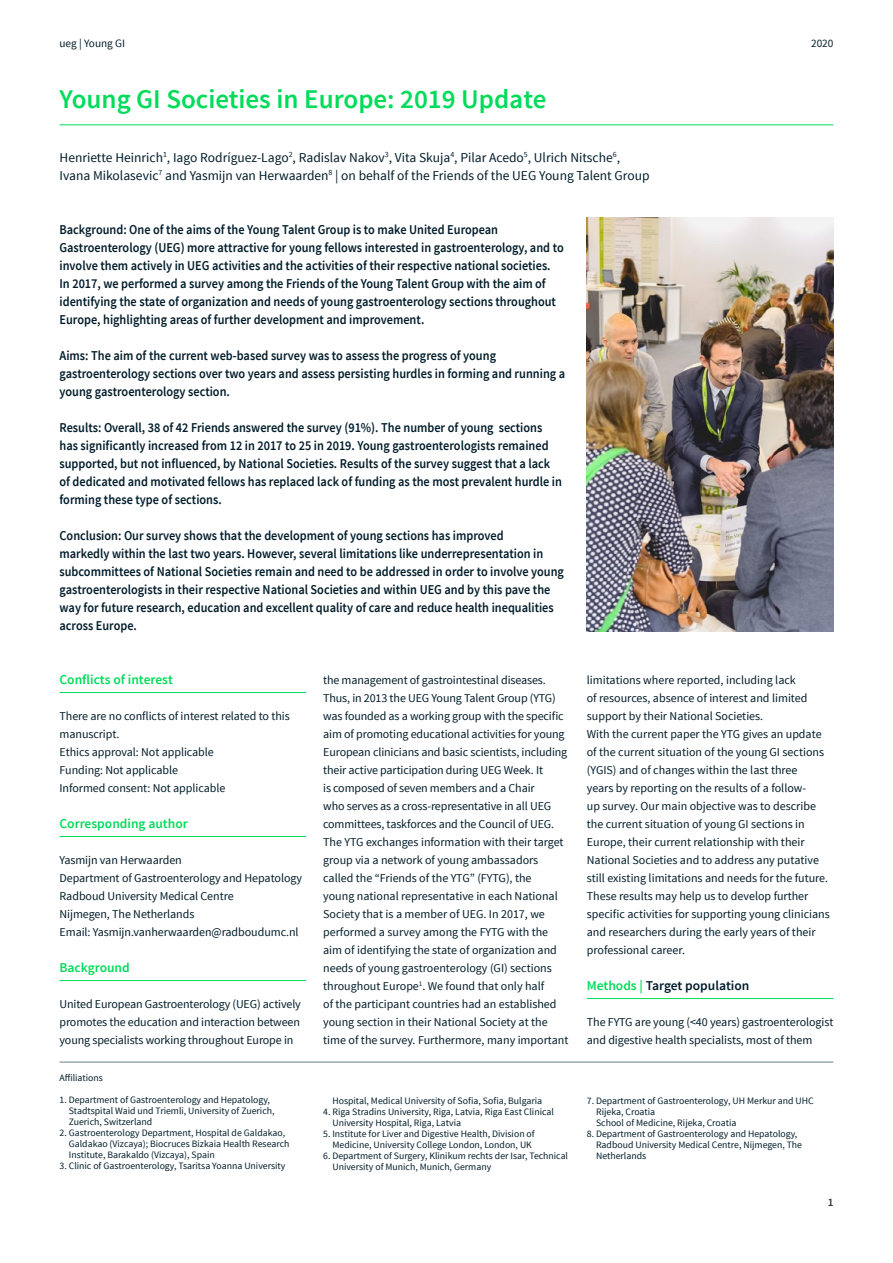
<style>
.page{position:relative;width:893px;height:1263px;background:#fff}
.page>*{position:absolute;margin:0;border:0;box-sizing:border-box;transform-origin:0 0}
.t1{font:600 27px "Source Sans Pro";color:#00dc5a}
.t2{font:600 13.5px/18px "Source Sans Pro";color:#001c2a;scale:.91 1}
.t3{font:13.5px/18px "Source Sans Pro";color:#001c2a}
.t4{font:600 13.5px "Source Sans Pro";color:#00dc5a}
.t5{font:600 13.5px "Source Sans Pro";color:#001c2a}
.t6{font:12px/18px "Source Sans Pro";letter-spacing:-.005em;color:#001c2a}
.t7{font:11.25px "Source Sans Pro";color:#001c2a}
.t8{font:600 11.25px "Source Sans Pro";color:#303335}
.t9{font:9.75px/10.9px "Source Sans Pro";color:#001c2a}
.s1{color:#00dc5a}
</style>
<div class="page">
<hr style="left:60px;top:692px;width:246px;height:1px;background:#00dc5a">
<hr style="left:60px;top:836px;width:246px;height:1px;background:#00dc5a">
<hr style="left:60px;top:980px;width:246px;height:1px;background:#00dc5a">
<hr style="left:60px;top:124px;width:773px;height:1px;background:#00dc5a">
<hr style="left:60px;top:1062px;width:773px;height:1px;background:#647f8f">
<hr style="left:587px;top:998px;width:246px;height:1px;background:#00dc5a">
<img style="left:587px;top:217px;width:246px;height:414px">
<p class="t7" style="left:60px;top:36px;width:67px">ueg | Young GI</p>
<p class="t7" style="left:811px;top:36px;width:24px">2020</p>
<h1 class="t1" style="left:60px;top:82px;width:489px">Young GI Societies in Europe: 2019 Update</h1>
<p class="t3" style="left:60px;top:149px;width:592px">Henriette Heinrich<sup>1</sup>, Iago Rodríguez-Lago<sup>2</sup>, Radislav Nakov<sup>3</sup>, Vita Skuja<sup>4</sup>, Pilar Acedo<sup>5</sup>, Ulrich Nitsche<sup>6</sup>,<br>Ivana Mikolasevic<sup>7</sup> and Yasmijn van Herwaarden<sup>8</sup> | on behalf of the Friends of the UEG Young Talent Group</p>
<p class="t2" style="left:60px;top:221px;width:556px">Background: One of the aims of the Young Talent Group is to make United European Gastroenterology (UEG) more attractive for young fellows interested in gastroenterology, and to involve them actively in UEG activities and the activities of their respective national societies.<br>In 2017, we performed a survey among the Friends of the Young Talent Group with the aim of identifying the state of organization and needs of young gastroenterology sections throughout Europe, highlighting areas of further development and improvement.</p>
<p class="t2" style="left:60px;top:347px;width:557px">Aims: The aim of the current web-based survey was to assess the progress of young gastroenterology sections over two years and assess persisting hurdles in forming and running a young gastroenterology section.</p>
<p class="t2" style="left:60px;top:419px;width:554px">Results: Overall, 38 of 42 Friends answered the survey (91%). The number of young sections has significantly increased from 12 in 2017 to 25 in 2019. Young gastroenterologists remained supported, but not influenced, by National Societies. Results of the survey suggest that a lack of dedicated and motivated fellows has replaced lack of funding as the most prevalent hurdle in forming these type of sections.</p>
<p class="t2" style="left:60px;top:527px;width:556px">Conclusion: Our survey shows that the development of young sections has improved<br>markedly within the last two years. However, several limitations like underrepresentation in subcommittees of National Societies remain and need to be addressed in order to involve young gastroenterologists in their respective National Societies and within UEG and by this pave the way for future research, education and excellent quality of care and reduce health inequalities across Europe.</p>
<p class="t4" style="left:60px;top:671px;width:115px">Conflicts of interest</p>
<p class="t6" style="left:60px;top:707px;width:232px">There are no conflicts of interest related to this manuscript.<br>Ethics approval: Not applicable<br>Funding: Not applicable<br>Informed consent: Not applicable</p>
<p class="t4" style="left:60px;top:815px;width:130px">Corresponding author</p>
<p class="t6" style="left:60px;top:851px;width:244px">Yasmijn van Herwaarden<br>Department of Gastroenterology and Hepatology Radboud University Medical Centre<br>Nijmegen, The Netherlands<br>Email: Yasmijn.vanherwaarden@radboudumc.nl</p>
<p class="t4" style="left:60px;top:959px;width:72px">Background</p>
<p class="t6" style="left:60px;top:995px;width:243px;text-align:justify">United European Gastroenterology (UEG) actively promotes the education and interaction between young specialists working throughout Europe in</p>
<p class="t9" style="left:60px;top:1073px;width:45px">Affiliations</p>
<p class="t9" style="left:69px;top:1095px;width:207px;text-indent:-9px">1. Department of Gastroenterology and Hepatology,<br>Stadtspital Waid und Triemli, University of Zuerich,<br>Zuerich, Switzerland</p>
<p class="t9" style="left:69px;top:1128px;width:222px;text-indent:-9px">2. Gastroenterology Department, Hospital de Galdakao,<br>Galdakao (Vizcaya); Biocruces Bizkaia Health Research<br>Institute, Barakaldo (Vizcaya), Spain</p>
<p class="t9" style="left:60px;top:1161px;width:227px">3. Clinic of Gastroenterology, Tsaritsa Yoanna University</p>
<p class="t6" style="left:323px;top:671px;width:247px">the management of gastrointestinal diseases.<br>Thus, in 2013 the UEG Young Talent Group (YTG) was founded as a working group with the specific aim of promoting educational activities for young European clinicians and basic scientists, including their active participation during UEG Week. It<br>is composed of seven members and a Chair<br>who serves as a cross-representative in all UEG committees, taskforces and the Council of UEG.<br>The YTG exchanges information with their target group via a network of young ambassadors called the “Friends of the YTG” (FYTG), the<br>young national representative in each National Society that is a member of UEG. In 2017, we performed a survey among the FYTG with the aim of identifying the state of organization and needs of young gastroenterology (GI) sections throughout Europe<sup>1</sup>. We found that only half<br>of the participant countries had an established young section in their National Society at the time of the survey. Furthermore, many important</p>
<p class="t6" style="left:587px;top:671px;width:245px">limitations where reported, including lack<br>of resources, absence of interest and limited support by their National Societies.<br>With the current paper the YTG gives an update of the current situation of the young GI sections (YGIS) and of changes within the last three<br>years by reporting on the results of a follow-<br>up survey. Our main objective was to describe the current situation of young GI sections in Europe, their current relationship with their National Societies and to address any putative still existing limitations and needs for the future.<br>These results may help us to develop further specific activities for supporting young clinicians and researchers during the early years of their professional career.</p>
<p class="t5" style="left:587px;top:977px;width:164px"><span class="s1">Methods |</span> Target population</p>
<p class="t6" style="left:587px;top:1013px;width:248px">The FYTG are young (&lt;40 years) gastroenterologist and digestive health specialists, most of them</p>
<p class="t9" style="left:332px;top:1095px;width:211px">Hospital, Medical University of Sofia, Sofia, Bulgaria</p>
<p class="t9" style="left:332px;top:1106px;width:223px;text-indent:-9px">4. Riga Stradins University, Riga, Latvia, Riga East Clinical<br>University Hospital, Riga, Latvia</p>
<p class="t9" style="left:323px;top:1128px;width:213px;text-align:right">5. Institute for Liver and Digestive Health, Division of<br>Medicine, University College London, London, UK</p>
<p class="t9" style="left:332px;top:1150px;width:237px;text-indent:-9px">6. Department of Surgery, Klinikum rechts der Isar, Technical<br>University of Munich, Munich, Germany</p>
<p class="t9" style="left:596px;top:1095px;width:219px;text-indent:-9px">7. Department of Gastroenterology, UH Merkur and UHC<br>Rijeka, Croatia<br>School of Medicine, Rijeka, Croatia</p>
<p class="t9" style="left:596px;top:1128px;width:208px;text-indent:-9px">8. Department of Gastroenterology and Hepatology,<br>Radboud University Medical Centre, Nijmegen, The<br>Netherlands</p>
<p class="t8" style="left:828px;top:1195px;width:7px">1</p>
</div>
